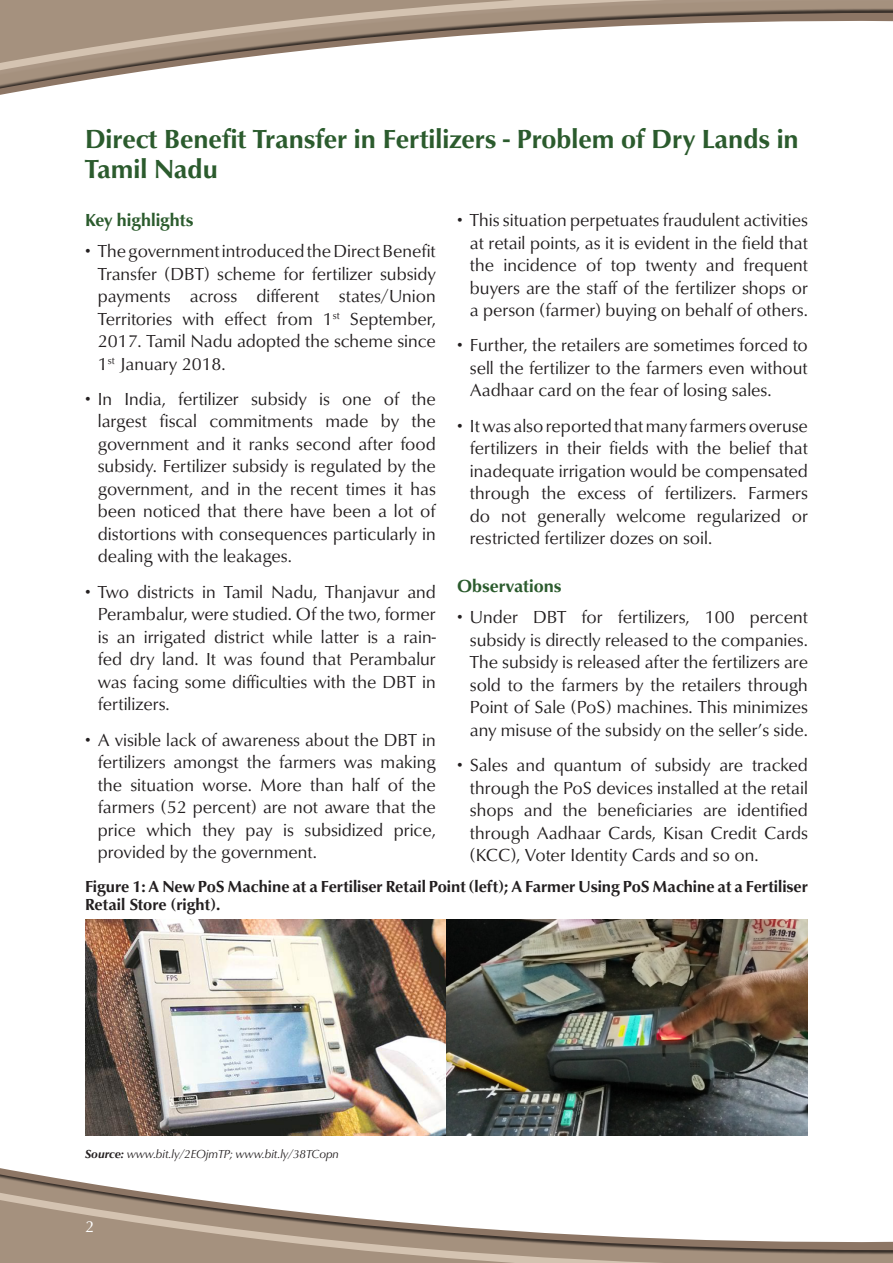
<style>
.page{position:relative;width:893px;height:1263px;background:#fff}
.page>*{position:absolute;margin:0;border:0;box-sizing:border-box;transform-origin:0 0}
.Title_1{font:700 27px/30px "Classico URW";color:#2b5b2d}
.t1{font:18px/22.5px "Classico URW";color:#231f20;text-align:justify}
.Heading_1{font:700 18px "Classico URW";color:#2b5b2d}
.Table_Text{font:700 16.5px/18px "Classico URW";color:#231f20}
.t2{font:16.5px "Classico URW";color:#fff}
.FIGURE_CAPTION{font:italic 12px "Classico URW";color:#231f20}
.s1{font-weight:700}
</style>
<div class="page">
<div style="left:0;top:0;width:893px;height:84px;background:#231f20;opacity:.5"></div>
<svg style="left:0;top:0;width:893px;height:79px"></svg>
<svg style="left:0;top:1184px;width:893px;height:79px"></svg>
<img style="left:85px;top:919px;width:723px;height:216px">
<p class="Title_1" style="left:85px;top:124px;width:715px">Direct Benefit Transfer in Fertilizers - Problem of Dry Lands in<br>Tamil Nadu</p>
<p class="Heading_1" style="left:85px;top:209px;width:110px">Key highlights</p>
<p class="t1" style="left:98px;top:240px;width:340px;text-indent:-13px">• The government introduced the Direct Benefit Transfer (DBT) scheme for fertilizer subsidy payments across different states/Union Territories with effect from 1<sup>st</sup> September, 2017. Tamil Nadu adopted the scheme since 1<sup>st</sup> January 2018.</p>
<p class="t1" style="left:98px;top:388px;width:340px;text-indent:-13px">• In India, fertilizer subsidy is one of the largest fiscal commitments made by the government and it ranks second after food subsidy. Fertilizer subsidy is regulated by the government, and in the recent times it has been noticed that there have been a lot of distortions with consequences particularly in dealing with the leakages.</p>
<p class="t1" style="left:98px;top:581px;width:340px;text-indent:-13px">• Two districts in Tamil Nadu, Thanjavur and Perambalur, were studied. Of the two, former is an irrigated district while latter is a rain&shy;fed dry land. It was found that Perambalur was facing some difficulties with the DBT in fertilizers.</p>
<p class="t1" style="left:98px;top:728px;width:340px;text-indent:-13px">• A visible lack of awareness about the DBT in fertilizers amongst the farmers was making the situation worse. More than half of the farmers (52 percent) are not aware that the price which they pay is subsidized price, provided by the government.</p>
<p class="t1" style="left:470px;top:209px;width:340px;text-indent:-13px">• This situation perpetuates fraudulent activities at retail points, as it is evident in the field that the incidence of top twenty and frequent buyers are the staff of the fertilizer shops or a person (farmer) buying on behalf of others.</p>
<p class="t1" style="left:470px;top:334px;width:340px;text-indent:-13px">• Further, the retailers are sometimes forced to sell the fertilizer to the farmers even without Aadhaar card on the fear of losing sales.</p>
<p class="t1" style="left:470px;top:415px;width:340px;text-indent:-13px">• It was also reported that many farmers overuse fertilizers in their fields with the belief that inadequate irrigation would be compensated through the excess of fertilizers. Farmers do not generally welcome regularized or restricted fertilizer dozes on soil.</p>
<p class="Heading_1" style="left:457px;top:575px;width:106px">Observations</p>
<p class="t1" style="left:470px;top:606px;width:340px;text-indent:-13px">• Under DBT for fertilizers, 100 percent subsidy is directly released to the companies.<br>The subsidy is released after the fertilizers are sold to the farmers by the retailers through Point of Sale (PoS) machines. This minimizes any misuse of the subsidy on the seller’s side.</p>
<p class="t1" style="left:470px;top:754px;width:340px;text-indent:-13px">• Sales and quantum of subsidy are tracked through the PoS devices installed at the retail shops and the beneficiaries are identified through Aadhaar Cards, Kisan Credit Cards (KCC), Voter Identity Cards and so on.</p>
<p class="Table_Text" style="left:85px;top:877px;width:724px">Figure 1: A New PoS Machine at a Fertiliser Retail Point (left); A Farmer Using PoS Machine at a Fertiliser<br>Retail Store (right).</p>
<p class="FIGURE_CAPTION" style="left:85px;top:1146px;width:255px"><span class="s1">Source:</span> www.bit.ly/2EOjmTP; www.bit.ly/38TCopn</p>
<p class="t2" style="left:85px;top:1216px;width:11px">2</p>
</div>
